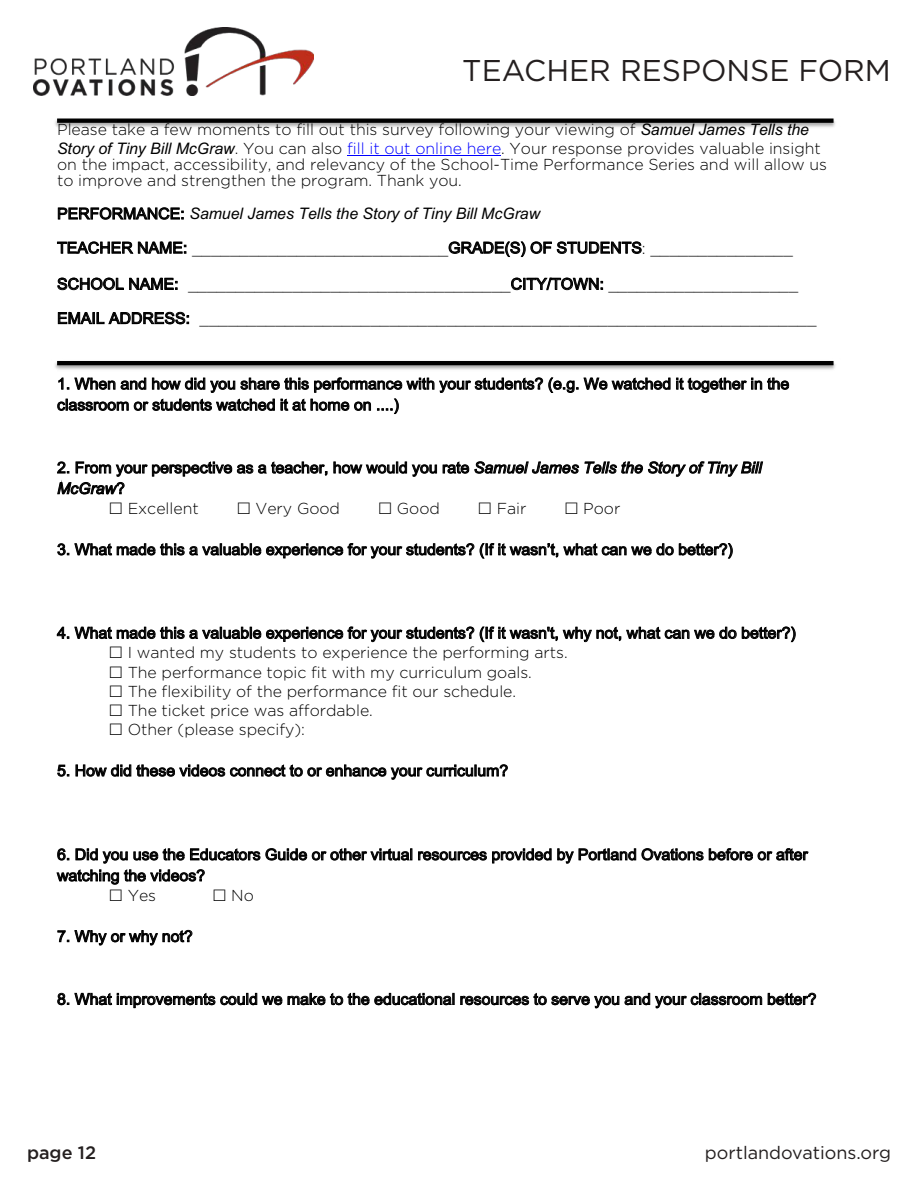
<style>
.page{position:relative;width:918px;height:1188px;background:#fff}
.page>*{position:absolute;margin:0;border:0;box-sizing:border-box;transform-origin:0 0}
.t1{font:30px "Gotham";color:#241f1f}
.t2{font:18px "Gotham";color:#241f1f}
.t3{font:500 18px "Gotham";color:#241f1f}
.t4{font:300 15.9px/19.2px "Gotham";color:#000}
.t5{font:italic 15.9px "Arial";color:#000}
.t6{font:15.6px/21px "Arial";color:#000}
.s1{font-family:"Arial";font-weight:400;font-style:italic}
.s2{color:#00f}
.s3{font-style:normal;font-size:15.6px}
.s4{font-family:"Arial";font-weight:400;font-size:15.6px}
.s5{font-style:italic}
</style>
<div class="page">
<img style="left:34px;top:28px;width:279px;height:67px">
<hr style="left:347px;top:155px;width:154px;height:1px;background:#00f">
<svg style="left:58px;top:207px;width:126px;height:13px"></svg>
<svg style="left:57px;top:241px;width:129px;height:13px"></svg>
<svg style="left:449px;top:241px;width:193px;height:16px"></svg>
<svg style="left:57px;top:277px;width:120px;height:13px"></svg>
<svg style="left:511px;top:277px;width:92px;height:14px"></svg>
<svg style="left:58px;top:311px;width:131px;height:13px"></svg>
<svg style="left:584px;top:377px;width:205px;height:16px"></svg>
<svg style="left:57px;top:377px;width:521px;height:37px"></svg>
<svg style="left:443px;top:461px;width:320px;height:16px"></svg>
<svg style="left:57px;top:461px;width:380px;height:34px"></svg>
<svg style="left:57px;top:543px;width:676px;height:16px"></svg>
<svg style="left:57px;top:765px;width:12px;height:12px"></svg>
<svg style="left:76px;top:764px;width:432px;height:16px"></svg>
<svg style="left:418px;top:848px;width:218px;height:16px"></svg>
<svg style="left:642px;top:848px;width:167px;height:13px"></svg>
<svg style="left:57px;top:929px;width:136px;height:16px"></svg>
<svg style="left:57px;top:992px;width:397px;height:16px"></svg>
<svg style="left:460px;top:993px;width:302px;height:15px"></svg>
<svg style="left:768px;top:993px;width:48px;height:12px"></svg>
<svg style="left:57px;top:119px;width:777px;height:4px;fill:#000"></svg>
<hr style="left:57px;top:361px;width:777px;height:4px;background:#000">
<svg style="left:57px;top:626px;width:739px;height:17px"></svg>
<svg style="left:56px;top:848px;width:356px;height:37px"></svg>
<h1 class="t1" style="left:462px;top:51px;width:430px">TEACHER RESPONSE FORM</h1>
<p class="t4" style="left:57px;top:120px;width:765px;line-height:18.3px">Please take a few moments to fill out this survey following your viewing of <span class="s1">Samuel James Tells the<br>Story of Tiny Bill McGraw</span>. You can also <span class="s2">fill it out online here</span>. Your response provides valuable insight</p>
<p class="t4" style="left:57px;top:156px;width:772px;line-height:15.9px">on the impact, accessibility, and relevancy of the School-Time Performance Series and will allow us to improve and strengthen the program. Thank you.</p>
<p class="t5" style="left:57px;top:203px;width:485px"><span class="s3">PERFORMANCE:</span> Samuel James Tells the Story of Tiny Bill McGraw</p>
<p class="t4" style="left:57px;top:238px;width:737px"><span class="s4">TEACHER NAME:</span> ___________________________<span class="s4">GRADE(S) OF STUDENTS</span>: _______________</p>
<p class="t4" style="left:57px;top:267px;width:761px;line-height:34.2px"><span class="s4">SCHOOL NAME:</span> __________________________________<span class="s4">CITY/TOWN:</span> ____________________<br><span class="s4">EMAIL ADDRESS:</span> _________________________________________________________________</p>
<p class="t6" style="left:57px;top:373px;width:734px">1. When and how did you share this performance with your students? (e.g. We watched it together in the classroom or students watched it at home on ....)</p>
<p class="t6" style="left:57px;top:457px;width:706px">2. From your perspective as a teacher, how would you rate <span class="s5">Samuel James Tells the Story of Tiny Bill<br>McGraw</span>?</p>
<p class="t4" style="left:128px;top:498px;width:73px">Excellent</p>
<p class="t4" style="left:256px;top:498px;width:86px">Very Good</p>
<p class="t4" style="left:397px;top:498px;width:45px">Good</p>
<p class="t4" style="left:497px;top:498px;width:31px">Fair</p>
<p class="t4" style="left:583px;top:498px;width:39px">Poor</p>
<p class="t6" style="left:57px;top:539px;width:677px">3. What made this a valuable experience for your students? (If it wasn’t, what can we do better?)</p>
<p class="t6" style="left:57px;top:622px;width:740px">4. What made this a valuable experience for your students? (If it wasn't, why not, what can we do better?)</p>
<p class="t4" style="left:128px;top:643px;width:441px">I wanted my students to experience the performing arts.<br>The performance topic fit with my curriculum goals.<br>The flexibility of the performance fit our schedule.<br>The ticket price was affordable.<br>Other (please specify):</p>
<p class="t6" style="left:57px;top:760px;width:453px">5. How did these videos connect to or enhance your curriculum?</p>
<p class="t6" style="left:57px;top:844px;width:752px">6. Did you use the Educators Guide or other virtual resources provided by Portland Ovations before or after watching the videos?</p>
<p class="t4" style="left:128px;top:885px;width:30px">Yes</p>
<p class="t4" style="left:231px;top:885px;width:24px">No</p>
<p class="t6" style="left:57px;top:926px;width:137px">7. Why or why not?</p>
<p class="t6" style="left:57px;top:988px;width:761px">8. What improvements could we make to the educational resources to serve you and your classroom better?</p>
<p class="t3" style="left:27px;top:1141px;width:71px">page 12</p>
<p class="t2" style="left:705px;top:1141px;width:188px">portlandovations.org</p>
</div>
